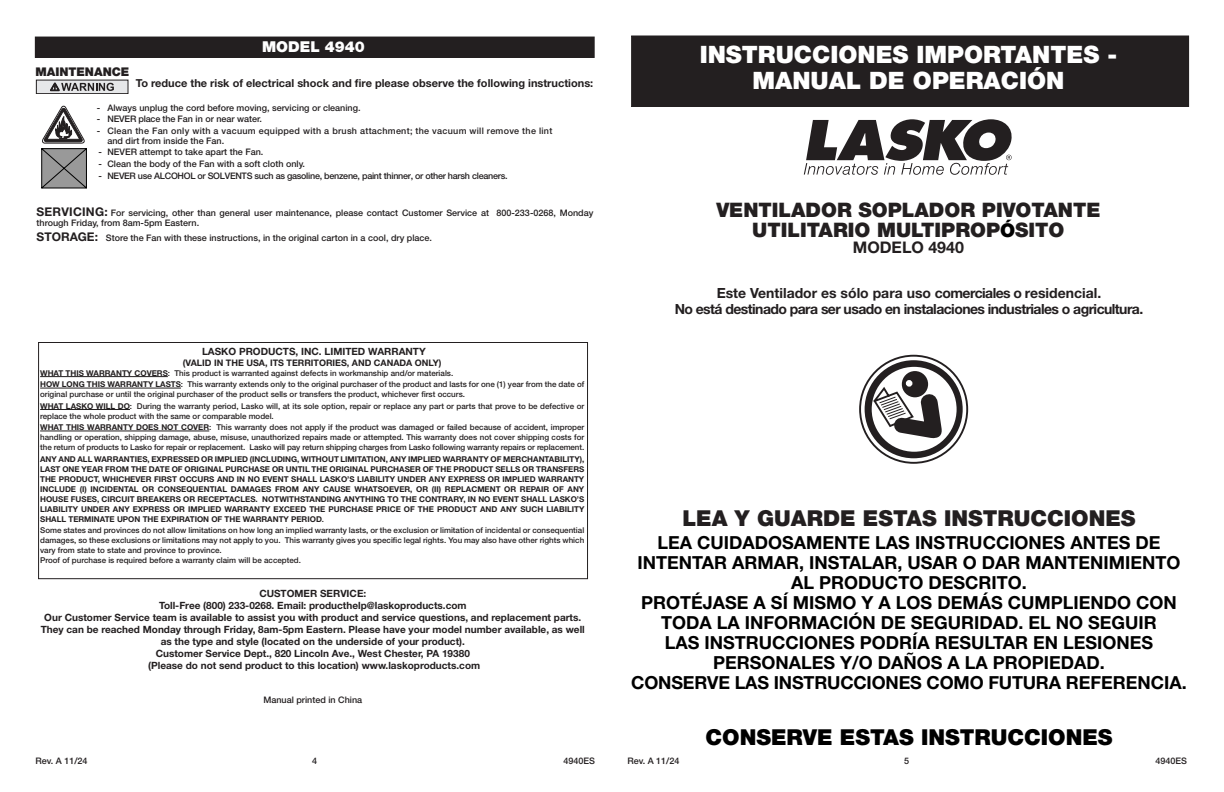
<style>
.page{position:relative;width:1224px;height:792px;background:#fff}
.page>*{position:absolute;margin:0;border:0;box-sizing:border-box;transform-origin:0 0}
.t1{font:900 24px/26px "Helvetica Neue LT Std";color:#fff;text-align:center}
.t2{font:900 22px "Helvetica Neue LT Std";color:#231f20}
.t3{font:900 22px "Helvetica Neue LT Std";color:#000}
.t4{font:900 20px/20px "Helvetica Neue LT Std";color:#231f20;text-align:center}
.t5{font:700 18px/20px "Helvetica Neue LT Std";color:#000;text-align:center}
.t6{font:700 16px "Helvetica Neue LT Std";color:#231f20}
.t7{font:900 15px "Helvetica Neue LT Std";color:#fff}
.t8{font:700 14px/16px "Helvetica Neue LT Std";letter-spacing:-.04em;color:#231f20;text-align:center}
.t9{font:900 12px "Helvetica Neue LT Std";color:#231f20}
.t10{font:700 11px "Helvetica Neue LT Std";color:#231f20}
.t11{font:700 10px/12px "Helvetica Neue LT Std";color:#231f20;text-align:center}
.t12{font:500 9px/10px "Helvetica Neue LT Std";color:#231f20}
.t13{font:500 9px/10px "Helvetica Neue LT Std";letter-spacing:.03em;color:#231f20}
.t14{font:500 9px "Helvetica Neue LT Std";letter-spacing:-.03em;color:#231f20}
.t15{font:700 9px "Helvetica Neue LT Std";color:#231f20}
.t16{font:500 8px/10px "Helvetica Neue LT Std";color:#231f20}
.t17{font:700 8px/10px "Helvetica Neue LT Std";color:#231f20;text-align:justify}
.s1{font-weight:700;font-size:12px}
.s2{font-weight:700}
.s3{font-weight:500}
.s4{font-size:19px;color:#000}
</style>
<div class="page">
<div style="left:35px;top:37px;width:559px;height:20px;background:#231f20"></div>
<div style="left:35px;top:37px;width:560px;height:21px;border:1px solid #231f20"></div>
<div style="left:36px;top:80px;width:92px;height:14px;background:#e6e7e9"></div>
<div style="left:36px;top:80px;width:92px;height:14px;border:1px solid #231f20"></div>
<svg style="left:50px;top:83px;width:64px;height:8px"></svg>
<svg style="left:41px;top:106px;width:46px;height:82px"></svg>
<div style="left:632px;top:36px;width:557px;height:70px;background:#231f20"></div>
<div style="left:631px;top:36px;width:558px;height:71px;border:1px solid #231f20"></div>
<div style="left:859px;top:355px;width:109px;height:109px;border:2px solid #231f20;border-radius:50%"></div>
<svg style="left:864px;top:359px;width:100px;height:100px"></svg>
<div style="left:906px;top:380px;width:6px;height:7px;border:2px solid #fff;border-radius:50%"></div>
<svg style="left:804px;top:119px;width:208px;height:56px"></svg>
<div style="left:38px;top:342px;width:550px;height:237px;border:1px solid #231f20"></div>
<hr style="left:40px;top:376px;width:128px;height:1px;background:#231f20">
<hr style="left:40px;top:388px;width:141px;height:1px;background:#231f20">
<hr style="left:40px;top:409px;width:90px;height:1px;background:#231f20">
<hr style="left:40px;top:431px;width:169px;height:1px;background:#231f20">
<h3 class="t9" style="left:35px;top:64px;width:95px">MAINTENANCE</h3>
<h3 class="t7" style="left:262px;top:38px;width:104px">MODEL 4940</h3>
<h3 class="t10" style="left:136px;top:76px;width:459px">To reduce the risk of electrical shock and fire please observe the following instructions:</h3>
<p class="t12" style="left:97px;top:102px;width:265px">- Always unplug the cord before moving, servicing or cleaning.</p>
<p class="t12" style="left:97px;top:114px;width:167px">- NEVER place the Fan in or near water.</p>
<p class="t13" style="left:107px;top:125px;width:446px;text-indent:-11px">- Clean the Fan only with a vacuum equipped with a brush attachment; the vacuum will remove the lint and dirt from inside the Fan.</p>
<p class="t12" style="left:98px;top:147px;width:166px">- NEVER attempt to take apart the Fan.</p>
<p class="t12" style="left:98px;top:158px;width:208px">- Clean the body of the Fan with a soft cloth only.</p>
<p class="t14" style="left:98px;top:171px;width:411px">- NEVER use ALCOHOL or SOLVENTS such as gasoline, benzene, paint thinner, or other harsh cleaners.</p>
<p class="t12" style="left:37px;top:207px;width:558px"><span class="s1">SERVICING:</span> For servicing, other than general user maintenance, please contact Customer Service at 800-233-0268, Monday through Friday, from 8am-5pm Eastern.</p>
<p class="t12" style="left:37px;top:232px;width:397px"><span class="s1">STORAGE:</span> Store the Fan with these instructions, in the original carton in a cool, dry place.</p>
<p class="t11" style="left:202px;top:345px;width:225px">LASKO PRODUCTS, INC. LIMITED WARRANTY</p>
<p class="t15" style="left:183px;top:357px;width:260px">(VALID IN THE USA, ITS TERRITORIES, AND CANADA ONLY)</p>
<p class="t16" style="left:40px;top:367px;width:546px;line-height:11.4px"><span class="s2">WHAT THIS WARRANTY COVERS</span>: This product is warranted against defects in workmanship and/or materials.<br><span class="s2">HOW LONG THIS WARRANTY LASTS</span>: This warranty extends only to the original purchaser of the product and lasts for one (1) year from the date of</p>
<p class="t16" style="left:40px;top:389px;width:546px;line-height:11.4px">original purchase or until the original purchaser of the product sells or transfers the product, whichever first occurs.<br><span class="s2">WHAT LASKO WILL DO</span>: During the warranty period, Lasko will, at its sole option, repair or replace any part or parts that prove to be defective or</p>
<p class="t16" style="left:40px;top:410px;width:546px;line-height:11.4px">replace the whole product with the same or comparable model.<br><span class="s2">WHAT THIS WARRANTY DOES NOT COVER</span>: This warranty does not apply if the product was damaged or failed because of accident, improper</p>
<p class="t16" style="left:40px;top:432px;width:546px">handling or operation, shipping damage, abuse, misuse, unauthorized repairs made or attempted. This warranty does not cover shipping costs for the return of products to Lasko for repair or replacement. Lasko will pay return shipping charges from Lasko following warranty repairs or replacement.</p>
<p class="t17" style="left:40px;top:454px;width:546px">ANY AND ALL WARRANTIES, EXPRESSED OR IMPLIED (INCLUDING, WITHOUT LIMITATION, ANY IMPLIED WARRANTY OF MERCHANTABILITY), LAST ONE YEAR FROM THE DATE OF ORIGINAL PURCHASE OR UNTIL THE ORIGINAL PURCHASER OF THE PRODUCT SELLS OR TRANSFERS THE PRODUCT, WHICHEVER FIRST OCCURS AND IN NO EVENT SHALL LASKO’S LIABILITY UNDER ANY EXPRESS OR IMPLIED WARRANTY INCLUDE (I) INCIDENTAL OR CONSEQUENTIAL DAMAGES FROM ANY CAUSE WHATSOEVER, OR (II) REPLACMENT OR REPAIR OF ANY HOUSE FUSES, CIRCUIT BREAKERS OR RECEPTACLES. NOTWITHSTANDING ANYTHING TO THE CONTRARY, IN NO EVENT SHALL LASKO’S LIABILITY UNDER ANY EXPRESS OR IMPLIED WARRANTY EXCEED THE PURCHASE PRICE OF THE PRODUCT AND ANY SUCH LIABILITY SHALL TERMINATE UPON THE EXPIRATION OF THE WARRANTY PERIOD<span class="s3">.</span></p>
<p class="t16" style="left:40px;top:525px;width:546px">Some states and provinces do not allow limitations on how long an implied warranty lasts, or the exclusion or limitation of incidental or consequential damages, so these exclusions or limitations may not apply to you. This warranty gives you specific legal rights. You may also have other rights which vary from state to state and province to province.<br>Proof of purchase is required before a warranty claim will be accepted.</p>
<p class="t11" style="left:41px;top:587px;width:546px">CUSTOMER SERVICE:<br>Toll-Free (800) 233-0268. Email: producthelp@laskoproducts.com<br>Our Customer Service team is available to assist you with product and service questions, and replacement parts.<br>They can be reached Monday through Friday, 8am-5pm Eastern. Please have your model number available, as well as the type and style (located on the underside of your product).<br>Customer Service Dept., 820 Lincoln Ave., West Chester, PA 19380<br>(Please do not send product to this location) www.laskoproducts.com</p>
<p class="t12" style="left:263px;top:695px;width:100px">Manual printed in China</p>
<h1 class="t1" style="left:700px;top:41px;width:419px">INSTRUCCIONES IMPORTANTES -<br>MANUAL DE OPERACIÓN</h1>
<h3 class="t4" style="left:716px;top:200px;width:386px">VENTILADOR SOPLADOR PIVOTANTE<br>UTILITARIO MULTIPROP<span class="s4">Ó</span>SITO</h3>
<h3 class="t6" style="left:853px;top:237px;width:113px">MODELO 4940</h3>
<h3 class="t8" style="left:675px;top:285px;width:470px">Este Ventilador es sólo para uso comerciales o residencial.<br>No está destinado para ser usado en instalaciones industriales o agricultura.</h3>
<h2 class="t2" style="left:682px;top:505px;width:455px">LEA Y GUARDE ESTAS INSTRUCCIONES</h2>
<p class="t5" style="left:631px;top:532px;width:557px">LEA CUIDADOSAMENTE LAS INSTRUCCIONES ANTES DE INTENTAR ARMAR, INSTALAR, USAR O DAR MANTENIMIENTO AL PRODUCTO DESCRITO.<br>PROTÉJASE A SÍ MISMO Y A LOS DEMÁS CUMPLIENDO CON TODA LA INFORMACIÓN DE SEGURIDAD. EL NO SEGUIR<br>LAS INSTRUCCIONES PODRÍA RESULTAR EN LESIONES PERSONALES Y/O DAÑOS A LA PROPIEDAD.<br>CONSERVE LAS INSTRUCCIONES COMO FUTURA REFERENCIA.</p>
<h2 class="t3" style="left:705px;top:724px;width:409px">CONSERVE ESTAS INSTRUCCIONES</h2>
<p class="t12" style="left:36px;top:755px;width:54px">Rev. A 11/24</p>
<p class="t12" style="left:312px;top:756px;width:7px">4</p>
<p class="t12" style="left:564px;top:756px;width:33px">4940ES</p>
<p class="t12" style="left:627px;top:755px;width:54px">Rev. A 11/24</p>
<p class="t12" style="left:904px;top:756px;width:7px">5</p>
<p class="t12" style="left:1155px;top:756px;width:33px">4940ES</p>
</div>
